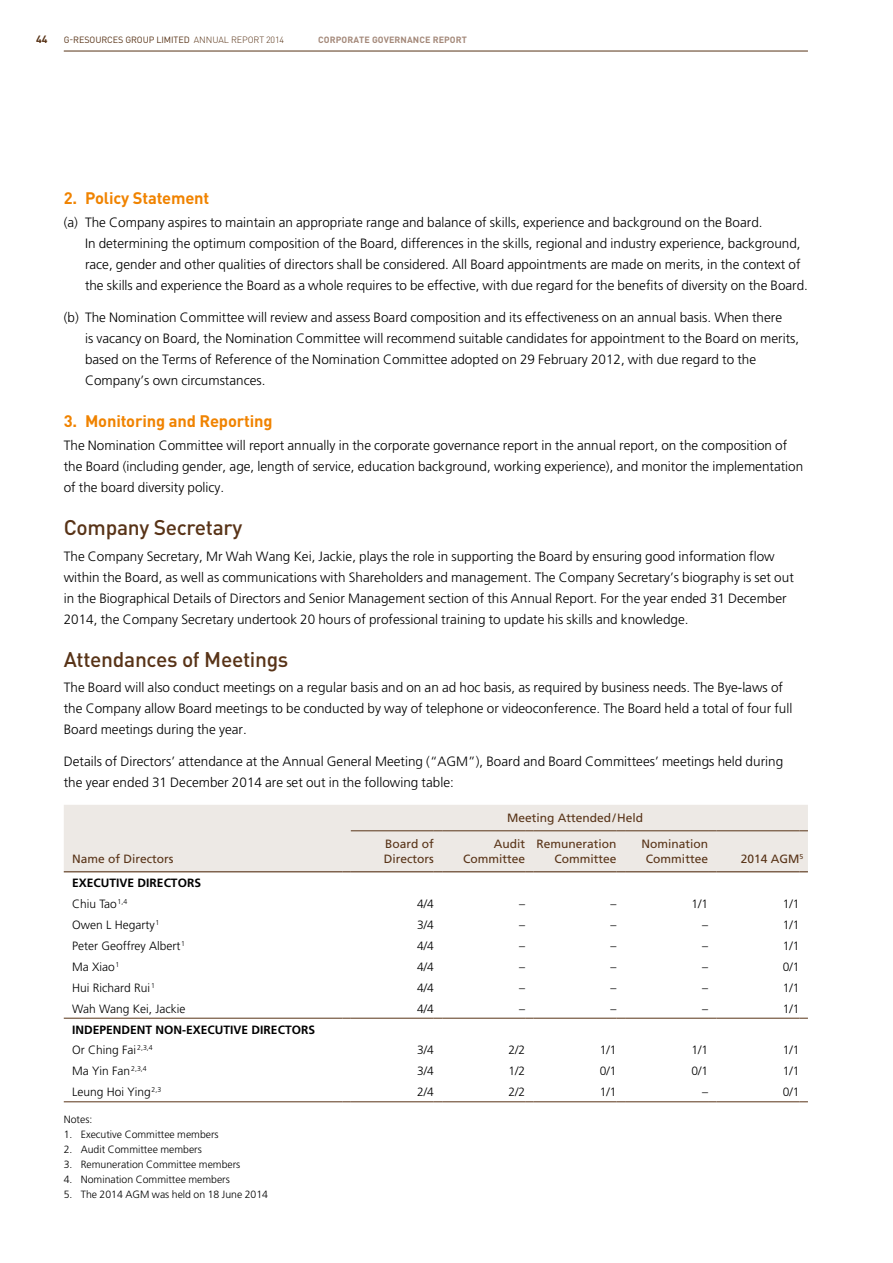
<style>
.page{position:relative;width:893px;height:1263px;background:#fff}
.page>*{position:absolute;margin:0;border:0;box-sizing:border-box;transform-origin:0 0}
.t1{font:500 21px "DIN Pro";letter-spacing:-.015em;color:#583317}
.t2{font:700 16.5px "DIN Pro";letter-spacing:-.01em;color:#f08300}
.t3{font:300 13.5px/21px "Frutiger";color:#000}
.t4{font:300 12px "Frutiger";color:#000}
.t5{font:12px/15px "Frutiger";color:#583317;text-align:right}
.t6{font:700 12px/20.9px "Frutiger";color:#000}
.t7{font:300 10.5px "Frutiger";color:#000}
.t8{font:700 10.5px "DIN Pro";color:#583317}
.t9{font:9px "DIN Pro";letter-spacing:-.01em;color:#583317}
.t10{font:700 9px "DIN Pro";letter-spacing:.01em;color:#a4897a}
.s1{font-weight:300}
</style>
<div class="page">
<hr style="left:64px;top:51px;width:744px;height:1px;background:#583317">
<div style="left:64px;top:805px;width:744px;height:66px;background:#ede9e5"></div>
<hr style="left:64px;top:1101px;width:278px;height:1px;background:#583317">
<hr style="left:351px;top:1101px;width:83px;height:1px;background:#583317">
<hr style="left:442px;top:1101px;width:83px;height:1px;background:#583317">
<hr style="left:534px;top:1101px;width:83px;height:1px;background:#583317">
<hr style="left:625px;top:1101px;width:83px;height:1px;background:#583317">
<hr style="left:716px;top:1101px;width:83px;height:1px;background:#583317">
<hr style="left:64px;top:871px;width:278px;height:1px;background:#583317">
<hr style="left:351px;top:871px;width:83px;height:1px;background:#583317">
<hr style="left:442px;top:871px;width:83px;height:1px;background:#583317">
<hr style="left:534px;top:871px;width:83px;height:1px;background:#583317">
<hr style="left:625px;top:871px;width:83px;height:1px;background:#583317">
<hr style="left:716px;top:871px;width:83px;height:1px;background:#583317">
<hr style="left:64px;top:1018px;width:278px;height:1px;background:#583317">
<hr style="left:351px;top:1018px;width:83px;height:1px;background:#583317">
<hr style="left:442px;top:1018px;width:83px;height:1px;background:#583317">
<hr style="left:534px;top:1018px;width:83px;height:1px;background:#583317">
<hr style="left:625px;top:1018px;width:83px;height:1px;background:#583317">
<hr style="left:716px;top:1018px;width:83px;height:1px;background:#583317">
<hr style="left:351px;top:830px;width:83px;height:1px;background:#583317">
<hr style="left:442px;top:830px;width:83px;height:1px;background:#583317">
<hr style="left:534px;top:830px;width:83px;height:1px;background:#583317">
<hr style="left:625px;top:830px;width:83px;height:1px;background:#583317">
<hr style="left:716px;top:830px;width:83px;height:1px;background:#583317">
<p class="t8" style="left:36px;top:32px;width:13px">44</p>
<p class="t9" style="left:64px;top:33px;width:222px">G-RESOURCES GROUP LIMITED <span class="s1">ANNUAL REPORT 2014</span></p>
<p class="t10" style="left:318px;top:33px;width:150px">CORPORATE GOVERNANCE REPORT</p>
<p class="t2" style="left:64px;top:187px;width:147px">2. Policy Statement</p>
<p class="t3" style="left:85px;top:212px;width:724px;text-indent:-21px">(a) The Company aspires to maintain an appropriate range and balance of skills, experience and background on the Board.<br>In determining the optimum composition of the Board, differences in the skills, regional and industry experience, background, race, gender and other qualities of directors shall be considered. All Board appointments are made on merits, in the context of the skills and experience the Board as a whole requires to be effective, with due regard for the benefits of diversity on the Board.</p>
<p class="t3" style="left:85px;top:307px;width:716px;text-indent:-21px">(b) The Nomination Committee will review and assess Board composition and its effectiveness on an annual basis. When there<br>is vacancy on Board, the Nomination Committee will recommend suitable candidates for appointment to the Board on merits, based on the Terms of Reference of the Nomination Committee adopted on 29 February 2012, with due regard to the Company’s own circumstances.</p>
<p class="t2" style="left:64px;top:409px;width:210px">3. Monitoring and Reporting</p>
<p class="t3" style="left:64px;top:435px;width:741px">The Nomination Committee will report annually in the corporate governance report in the annual report, on the composition of the Board (including gender, age, length of service, education background, working experience), and monitor the implementation of the board diversity policy.</p>
<h1 class="t1" style="left:64px;top:513px;width:180px">Company Secretary</h1>
<p class="t3" style="left:64px;top:545px;width:731px">The Company Secretary, Mr Wah Wang Kei, Jackie, plays the role in supporting the Board by ensuring good information flow within the Board, as well as communications with Shareholders and management. The Company Secretary’s biography is set out in the Biographical Details of Directors and Senior Management section of this Annual Report. For the year ended 31 December 2014, the Company Secretary undertook 20 hours of professional training to update his skills and knowledge.</p>
<h1 class="t1" style="left:64px;top:645px;width:226px">Attendances of Meetings</h1>
<p class="t3" style="left:64px;top:677px;width:730px">The Board will also conduct meetings on a regular basis and on an ad hoc basis, as required by business needs. The Bye-laws of the Company allow Board meetings to be conducted by way of telephone or videoconference. The Board held a total of four full<br>Board meetings during the year.</p>
<p class="t3" style="left:64px;top:751px;width:721px">Details of Directors’ attendance at the Annual General Meeting (“AGM”), Board and Board Committees’ meetings held during the year ended 31 December 2014 are set out in the following table:</p>
<p class="t5" style="left:507px;top:811px;width:137px">Meeting Attended/Held</p>
<p class="t5" style="left:72px;top:852px;width:103px">Name of Directors</p>
<p class="t5" style="left:384px;top:837px;width:52px;text-align:left">Board of<br>Directors</p>
<p class="t5" style="left:463px;top:837px;width:64px">Audit<br>Committee</p>
<p class="t5" style="left:537px;top:837px;width:82px">Remuneration<br>Committee</p>
<p class="t5" style="left:641px;top:837px;width:68px;text-align:center">Nomination<br>Committee</p>
<p class="t5" style="left:741px;top:852px;width:64px">2014 AGM<sup>5</sup></p>
<p class="t6" style="left:72px;top:873px;width:130px">EXECUTIVE DIRECTORS<br><span class="s1">Chiu Tao</span><sup>1,4</sup></p>
<p class="t4" style="left:417px;top:897px;width:18px">4/4</p>
<p class="t4" style="left:519px;top:897px;width:7px">–</p>
<p class="t4" style="left:611px;top:897px;width:7px">–</p>
<p class="t4" style="left:691px;top:897px;width:18px">1/1</p>
<p class="t4" style="left:783px;top:897px;width:18px">1/1</p>
<p class="t4" style="left:72px;top:918px;width:89px">Owen L Hegarty<sup>1</sup></p>
<p class="t4" style="left:417px;top:918px;width:18px">3/4</p>
<p class="t4" style="left:519px;top:918px;width:7px">–</p>
<p class="t4" style="left:611px;top:918px;width:7px">–</p>
<p class="t4" style="left:702px;top:918px;width:7px">–</p>
<p class="t4" style="left:783px;top:918px;width:18px">1/1</p>
<p class="t4" style="left:72px;top:939px;width:114px">Peter Geoffrey Albert<sup>1</sup></p>
<p class="t4" style="left:417px;top:939px;width:18px">4/4</p>
<p class="t4" style="left:519px;top:939px;width:7px">–</p>
<p class="t4" style="left:611px;top:939px;width:7px">–</p>
<p class="t4" style="left:702px;top:939px;width:7px">–</p>
<p class="t4" style="left:783px;top:939px;width:18px">1/1</p>
<p class="t4" style="left:72px;top:960px;width:49px">Ma Xiao<sup>1</sup></p>
<p class="t4" style="left:417px;top:960px;width:18px">4/4</p>
<p class="t4" style="left:519px;top:960px;width:7px">–</p>
<p class="t4" style="left:611px;top:960px;width:7px">–</p>
<p class="t4" style="left:702px;top:960px;width:7px">–</p>
<p class="t4" style="left:783px;top:960px;width:18px">0/1</p>
<p class="t4" style="left:72px;top:981px;width:84px">Hui Richard Rui<sup>1</sup></p>
<p class="t4" style="left:417px;top:981px;width:18px">4/4</p>
<p class="t4" style="left:519px;top:981px;width:7px">–</p>
<p class="t4" style="left:611px;top:981px;width:7px">–</p>
<p class="t4" style="left:702px;top:981px;width:7px">–</p>
<p class="t4" style="left:783px;top:981px;width:18px">1/1</p>
<p class="t4" style="left:72px;top:1002px;width:115px">Wah Wang Kei, Jackie</p>
<p class="t4" style="left:417px;top:1002px;width:18px">4/4</p>
<p class="t4" style="left:519px;top:1002px;width:7px">–</p>
<p class="t4" style="left:611px;top:1002px;width:7px">–</p>
<p class="t4" style="left:702px;top:1002px;width:7px">–</p>
<p class="t4" style="left:783px;top:1002px;width:18px">1/1</p>
<p class="t6" style="left:72px;top:1019px;width:244px">INDEPENDENT NON-EXECUTIVE DIRECTORS<br><span class="s1">Or Ching Fai</span> <sup>2,3,4</sup></p>
<p class="t4" style="left:417px;top:1043px;width:18px">3/4</p>
<p class="t4" style="left:508px;top:1043px;width:18px">2/2</p>
<p class="t4" style="left:600px;top:1043px;width:18px">1/1</p>
<p class="t4" style="left:691px;top:1043px;width:18px">1/1</p>
<p class="t4" style="left:783px;top:1043px;width:18px">1/1</p>
<p class="t4" style="left:72px;top:1064px;width:76px">Ma Yin Fan<sup>2,3,4</sup></p>
<p class="t4" style="left:417px;top:1064px;width:18px">3/4</p>
<p class="t4" style="left:508px;top:1064px;width:18px">1/2</p>
<p class="t4" style="left:600px;top:1064px;width:18px">0/1</p>
<p class="t4" style="left:691px;top:1064px;width:18px">0/1</p>
<p class="t4" style="left:783px;top:1064px;width:18px">1/1</p>
<p class="t4" style="left:72px;top:1085px;width:90px">Leung Hoi Ying<sup>2,3</sup></p>
<p class="t4" style="left:417px;top:1085px;width:18px">2/4</p>
<p class="t4" style="left:508px;top:1085px;width:18px">2/2</p>
<p class="t4" style="left:600px;top:1085px;width:18px">1/1</p>
<p class="t4" style="left:702px;top:1085px;width:7px">–</p>
<p class="t4" style="left:783px;top:1085px;width:18px">0/1</p>
<p class="t7" style="left:64px;top:1113px;width:30px">Notes:</p>
<p class="t7" style="left:64px;top:1128px;width:156px">1. Executive Committee members</p>
<p class="t7" style="left:64px;top:1143px;width:140px">2. Audit Committee members</p>
<p class="t7" style="left:64px;top:1158px;width:178px">3. Remuneration Committee members</p>
<p class="t7" style="left:64px;top:1173px;width:168px">4. Nomination Committee members</p>
<p class="t7" style="left:64px;top:1188px;width:206px">5. The 2014 AGM was held on 18 June 2014</p>
</div>
